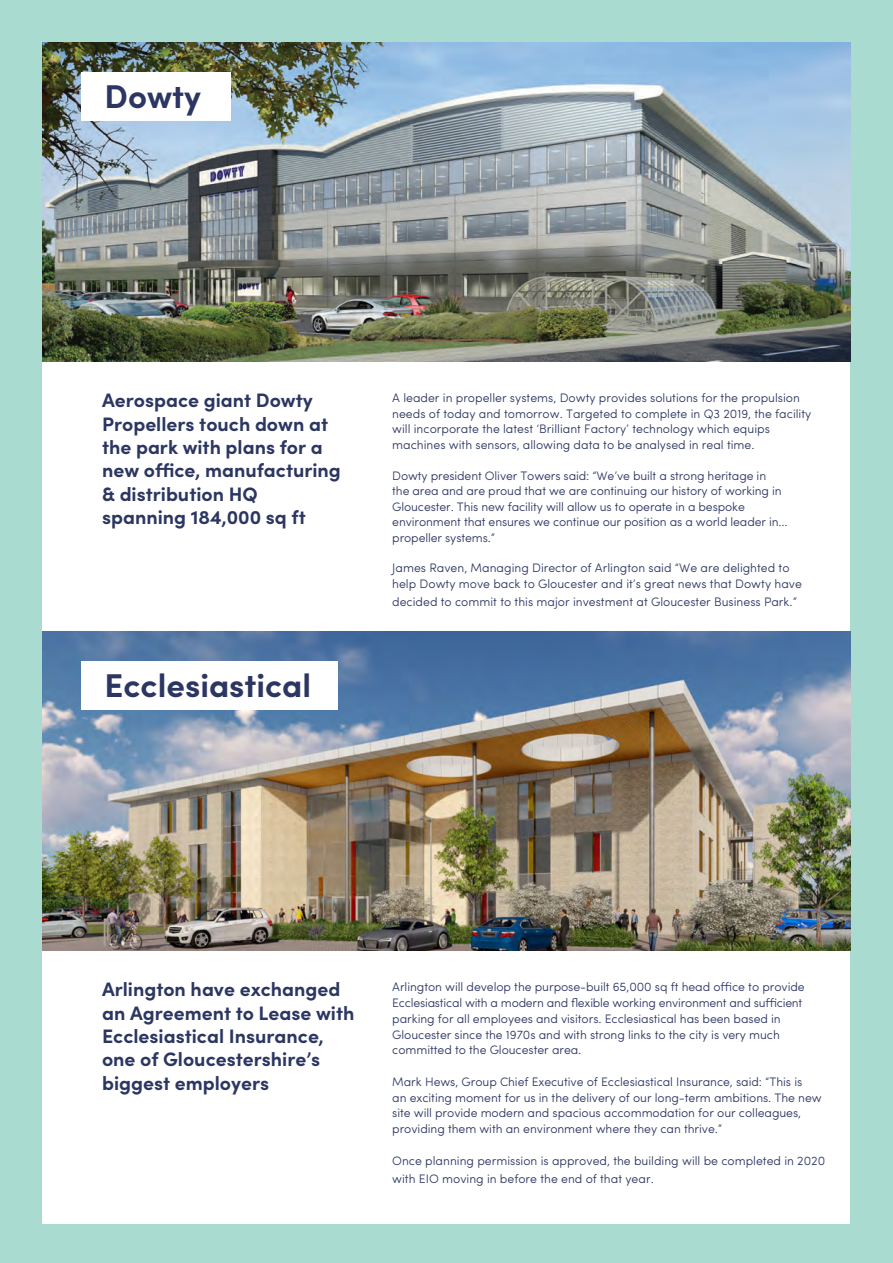
<style>
.page{position:relative;width:893px;height:1263px;background:#fff}
.page>*{position:absolute;margin:0;border:0;box-sizing:border-box;transform-origin:0 0}
.t1{font:700 33px "Sofia Pro";color:#2c3662}
.t2{font:700 19.5px/23.4px "Sofia Pro";color:#2c3662}
.t3{font:300 12.3px/15.5px "Sofia Pro";letter-spacing:-.005em;color:#2c3662}
</style>
<div class="page">
<div style="left:0;top:0;width:893px;height:631px;background:#a9dbd0"></div>
<div style="left:0;top:631px;width:893px;height:632px;background:#a9dbd0"></div>
<div style="left:43px;top:43px;width:807px;height:709px;background:#fff"></div>
<div style="left:43px;top:624px;width:807px;height:600px;background:#fff"></div>
<img style="left:43px;top:43px;width:807px;height:318px">
<img style="left:43px;top:631px;width:807px;height:319px">
<div style="left:81px;top:72px;width:149px;height:48px;background:#fff"></div>
<div style="left:81px;top:661px;width:257px;height:48px;background:#fff"></div>
<p class="t1" style="left:105px;top:71px;width:98px">Dowty</p>
<p class="t2" style="left:102px;top:387px;width:212px">Aerospace giant Dowty</p>
<p class="t2" style="left:102px;top:410px;width:240px">Propellers touch down at the park with plans for a new office, manufacturing</p>
<p class="t2" style="left:102px;top:481px;width:157px">&amp; distribution HQ</p>
<p class="t2" style="left:102px;top:504px;width:205px">spanning 184,000 sq ft</p>
<p class="t1" style="left:105px;top:660px;width:208px">Ecclesiastical</p>
<p class="t3" style="left:392px;top:390px;width:421px">A leader in propeller systems, Dowty provides solutions for the propulsion needs of today and tomorrow. Targeted to complete in Q3 2019, the facility will incorporate the latest ‘Brilliant Factory’ technology which equips</p>
<p class="t3" style="left:392px;top:436px;width:364px">machines with sensors, allowing data to be analysed in real time.</p>
<p class="t3" style="left:392px;top:467px;width:391px">Dowty president Oliver Towers said: “We’ve built a strong heritage in the area and are proud that we are continuing our history of working in<br>Gloucester. This new facility will allow us to operate in a bespoke</p>
<p class="t3" style="left:392px;top:513px;width:397px">environment that ensures we continue our position as a world leader in... propeller systems.”</p>
<p class="t3" style="left:392px;top:560px;width:411px">James Raven, Managing Director of Arlington said “We are delighted to help Dowty move back to Gloucester and it’s great news that Dowty have</p>
<p class="t3" style="left:392px;top:593px;width:406px">decided to commit to this major investment at Gloucester Business Park.”</p>
<p class="t2" style="left:102px;top:976px;width:254px">Arlington have exchanged an Agreement to Lease with<br>Ecclesiastical Insurance, one of Gloucestershire’s biggest employers</p>
<p class="t3" style="left:392px;top:978px;width:414px">Arlington will develop the purpose-built 65,000 sq ft head office to provide</p>
<p class="t3" style="left:392px;top:994px;width:412px">Ecclesiastical with a modern and flexible working environment and sufficient parking for all employees and visitors. Ecclesiastical has been based in<br>Gloucester since the 1970s and with strong links to the city is very much</p>
<p class="t3" style="left:392px;top:1041px;width:191px">committed to the Gloucester area.</p>
<p class="t3" style="left:392px;top:1073px;width:411px">Mark Hews, Group Chief Executive of Ecclesiastical Insurance, said: “This is</p>
<p class="t3" style="left:392px;top:1089px;width:431px">an exciting moment for us in the delivery of our long-term ambitions. The new site will provide modern and spacious accommodation for our colleagues, providing them with an environment where they can thrive.”</p>
<p class="t3" style="left:392px;top:1150px;width:434px;line-height:18px">Once planning permission is approved, the building will be completed in 2020 with EIO moving in before the end of that year.</p>
</div>
